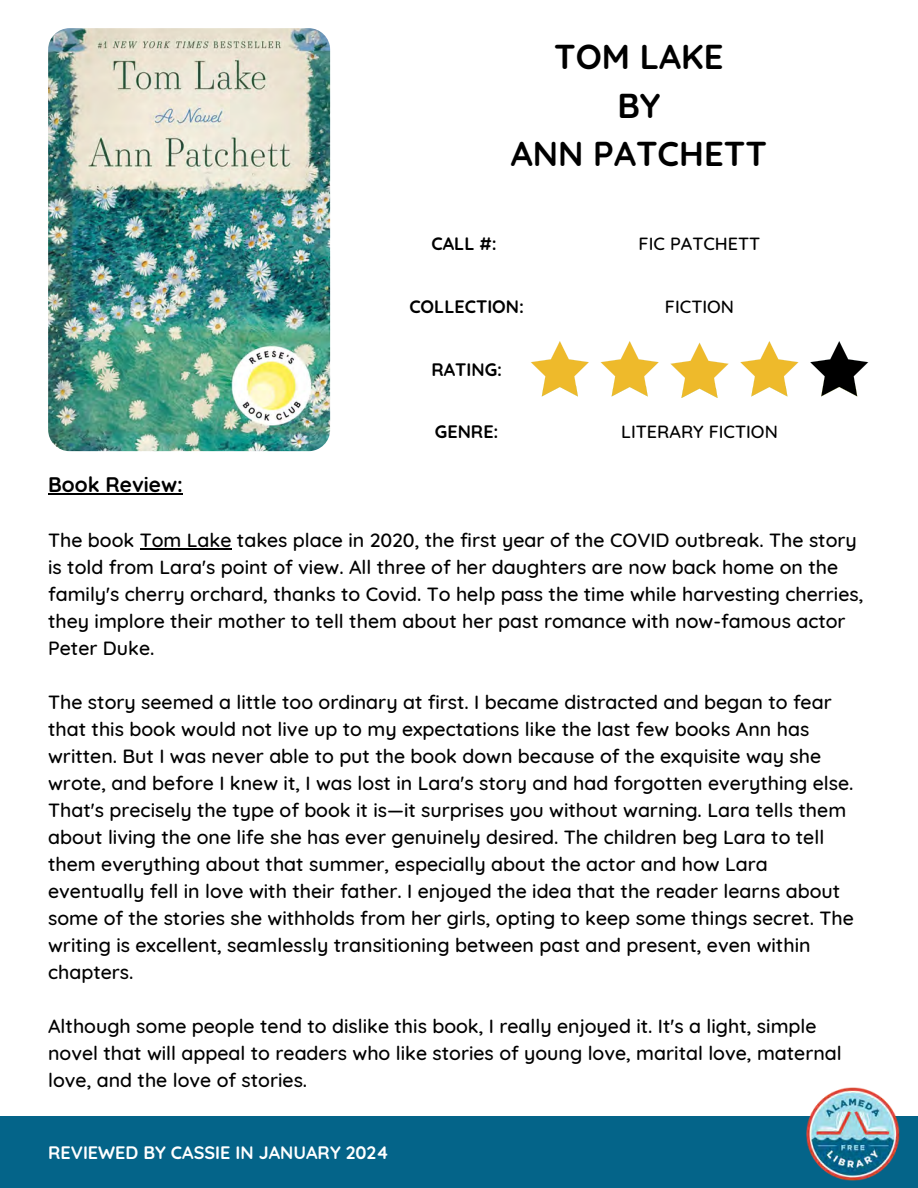
<style>
.page{position:relative;width:918px;height:1188px;background:#fff}
.page>*{position:absolute;margin:0;border:0;box-sizing:border-box;transform-origin:0 0}
.t1{font:700 34.5px/48.3px "Quicksand";color:#000;text-align:center}
.t2{font:700 21px "Quicksand";color:#000}
.t3{font:500 19.5px/27px "Quicksand";color:#000}
.t4{font:500 18px "Quicksand";color:#000}
.t5{font:700 18px "Quicksand";color:#000}
.t6{font:700 18px "Quicksand";color:#fff}
</style>
<div class="page">
<div style="left:0;top:1117px;width:918px;height:71px;background:#046489"></div>
<img style="left:806px;top:1087px;width:94px;height:94px">
<img style="left:48px;top:28px;width:282px;height:423px;border-radius:21px">
<img style="left:531px;top:341px;width:58px;height:55px">
<img style="left:600px;top:341px;width:59px;height:55px">
<img style="left:670px;top:342px;width:59px;height:56px">
<img style="left:740px;top:341px;width:59px;height:55px">
<img style="left:810px;top:341px;width:58px;height:55px">
<hr style="left:48px;top:493px;width:135px;height:2px;background:#000">
<hr style="left:140px;top:549px;width:92px;height:1px;background:#000">
<h2 class="t1" style="left:511px;top:32px;width:258px">TOM LAKE<br>BY<br>ANN PATCHETT</h2>
<p class="t5" style="left:431px;top:232px;width:67px">CALL #:</p>
<p class="t4" style="left:639px;top:232px;width:123px">FIC PATCHETT</p>
<p class="t5" style="left:409px;top:295px;width:116px">COLLECTION:</p>
<p class="t4" style="left:665px;top:295px;width:71px">FICTION</p>
<p class="t5" style="left:431px;top:358px;width:72px">RATING:</p>
<h2 class="t2" style="left:48px;top:471px;width:136px">Book Review:</h2>
<p class="t5" style="left:435px;top:420px;width:65px">GENRE:</p>
<p class="t4" style="left:621px;top:420px;width:158px">LITERARY FICTION</p>
<h2 class="t3" style="left:48px;top:527px;width:817px">The book Tom Lake takes place in 2020, the first year of the COVID outbreak. The story is told from Lara's point of view. All three of her daughters are now back home on the family's cherry orchard, thanks to Covid. To help pass the time while harvesting cherries, they implore their mother to tell them about her past romance with now-famous actor Peter Duke.</h2>
<h2 class="t3" style="left:48px;top:689px;width:807px">The story seemed a little too ordinary at first. I became distracted and began to fear that this book would not live up to my expectations like the last few books Ann has written. But I was never able to put the book down because of the exquisite way she wrote, and before I knew it, I was lost in Lara's story and had forgotten everything else.<br>That's precisely the type of book it is—it surprises you without warning. Lara tells them about living the one life she has ever genuinely desired. The children beg Lara to tell them everything about that summer, especially about the actor and how Lara eventually fell in love with their father. I enjoyed the idea that the reader learns about some of the stories she withholds from her girls, opting to keep some things secret. The writing is excellent, seamlessly transitioning between past and present, even within chapters.</h2>
<p class="t3" style="left:48px;top:1013px;width:795px">Although some people tend to dislike this book, I really enjoyed it. It's a light, simple novel that will appeal to readers who like stories of young love, marital love, maternal love, and the love of stories.</p>
<p class="t6" style="left:48px;top:1141px;width:342px">REVIEWED BY CASSIE IN JANUARY 2024</p>
</div>
